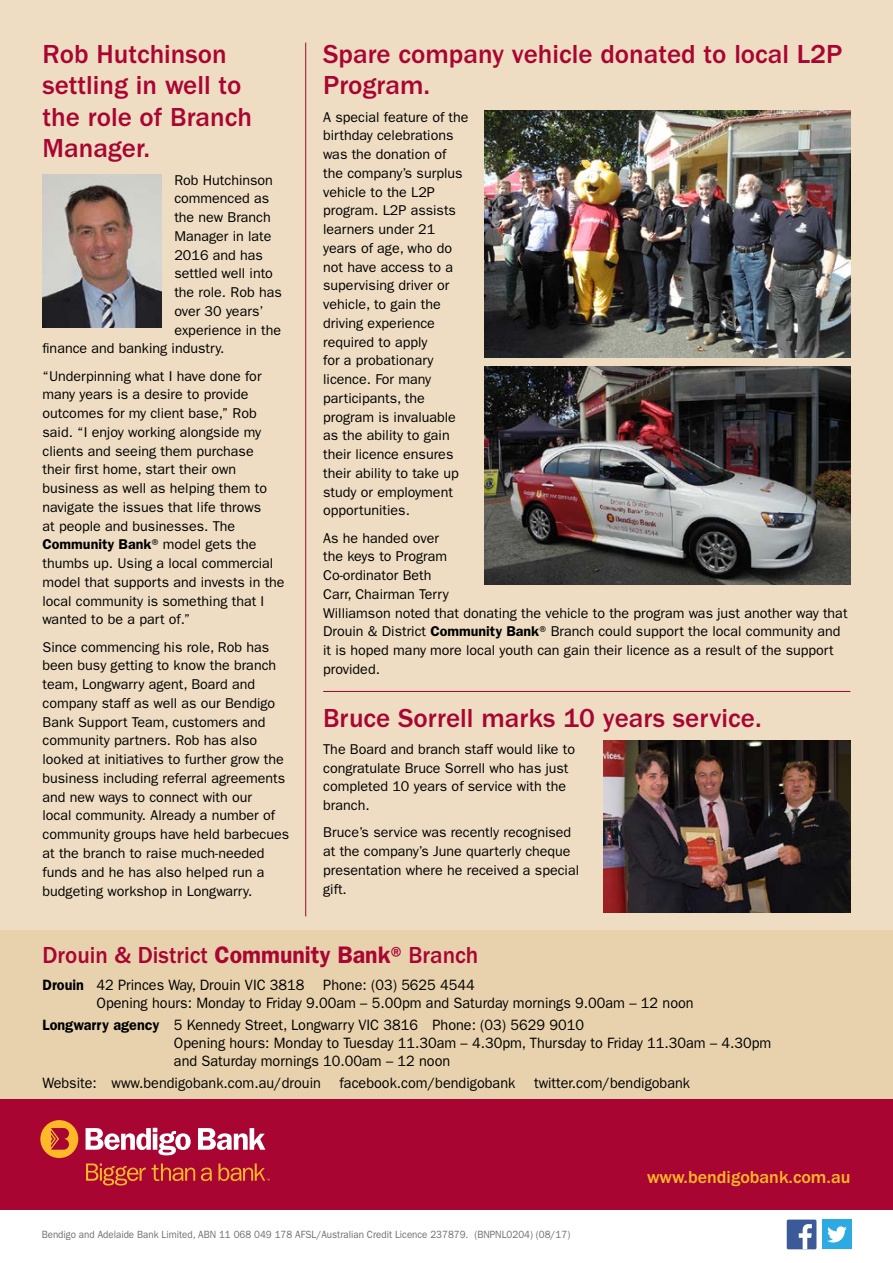
<style>
.page{position:relative;width:893px;height:1263px;background:#fff}
.page>*{position:absolute;margin:0;border:0;box-sizing:border-box;transform-origin:0 0}
.t1{font:500 27px/31.5px "Franklin Gothic";color:#a90533}
.t2{font:500 24px "Franklin Gothic";color:#a90533;scale:.96 1}
.t3{font:500 18px "Franklin Gothic";color:#fdb927}
.t4{font:15px/18px "Franklin Gothic";color:#000;scale:.96 1}
.t5{font:14.25px/18.8px "Franklin Gothic";color:#000}
.t6{font:10.5px "Franklin Gothic";color:#6d6e71;scale:.93 1}
.s1{font-weight:600}
</style>
<div class="page">
<div style="left:0;top:0;width:893px;height:1089px;background:#eeddc2"></div>
<div style="left:0;top:930px;width:893px;height:180px;background:#e7d2ad"></div>
<hr style="left:305px;top:43px;width:1px;height:873px;background:#a90533">
<div style="left:0;top:1099px;width:893px;height:111px;background:#a90533"></div>
<div style="left:40px;top:1120px;width:38px;height:38px;background:#fdb927;border-radius:50%"></div>
<svg style="left:51px;top:1128px;width:18px;height:22px"></svg>
<svg style="left:86px;top:1128px;width:105px;height:27px"></svg>
<svg style="left:198px;top:1128px;width:67px;height:22px"></svg>
<svg style="left:86px;top:1163px;width:60px;height:22px"></svg>
<svg style="left:152px;top:1163px;width:43px;height:18px"></svg>
<svg style="left:201px;top:1167px;width:11px;height:14px"></svg>
<svg style="left:218px;top:1163px;width:52px;height:18px"></svg>
<div style="left:787px;top:1219px;width:29px;height:30px;background:#3c5a99;border-radius:2px"></div>
<svg style="left:799px;top:1224px;width:13px;height:25px"></svg>
<div style="left:822px;top:1219px;width:30px;height:30px;background:#2caae1"></div>
<svg style="left:827px;top:1226px;width:20px;height:16px"></svg>
<img style="left:604px;top:741px;width:246px;height:171px">
<img style="left:485px;top:111px;width:365px;height:246px">
<img style="left:485px;top:366px;width:365px;height:219px">
<img style="left:43px;top:174px;width:119px;height:153px">
<hr style="left:323px;top:691px;width:527px;height:1px;background:#a90533">
<h1 class="t1" style="left:43px;top:38px;width:211px">Rob Hutchinson settling in well to the role of Branch<br>Manager.</h1>
<p class="t5" style="left:174px;top:170px;width:100px">Rob Hutchinson</p>
<p class="t5" style="left:174px;top:189px;width:96px">commenced as</p>
<p class="t5" style="left:174px;top:208px;width:98px">the new Branch</p>
<p class="t5" style="left:174px;top:227px;width:99px">Manager in late</p>
<p class="t5" style="left:174px;top:245px;width:90px">2016 and has</p>
<p class="t5" style="left:174px;top:264px;width:100px">settled well into</p>
<p class="t5" style="left:174px;top:283px;width:109px">the role. Rob has</p>
<p class="t5" style="left:174px;top:302px;width:91px">over 30 years’</p>
<p class="t5" style="left:174px;top:320px;width:108px">experience in the</p>
<p class="t5" style="left:43px;top:339px;width:183px">finance and banking industry.</p>
<p class="t5" style="left:43px;top:366px;width:244px">“Underpinning what I have done for many years is a desire to provide outcomes for my client base,” Rob said. “I enjoy working alongside my clients and seeing them purchase their first home, start their own business as well as helping them to navigate the issues that life throws<br>at people and businesses. The <span class="s1">Community Bank</span>® model gets the thumbs up. Using a local commercial model that supports and invests in the local community is something that I wanted to be a part of.”</p>
<p class="t5" style="left:43px;top:638px;width:248px">Since commencing his role, Rob has been busy getting to know the branch team, Longwarry agent, Board and company staff as well as our Bendigo Bank Support Team, customers and community partners. Rob has also looked at initiatives to further grow the business including referral agreements and new ways to connect with our<br>local community. Already a number of community groups have held barbecues at the branch to raise much-needed funds and he has also helped run a budgeting workshop in Longwarry.</p>
<h1 class="t1" style="left:323px;top:38px;width:521px">Spare company vehicle donated to local L2P<br>Program.</h1>
<p class="t5" style="left:323px;top:107px;width:147px">A special feature of the birthday celebrations was the donation of the company’s surplus vehicle to the L2P program. L2P assists learners under 21 years of age, who do not have access to a supervising driver or vehicle, to gain the driving experience required to apply<br>for a probationary licence. For many participants, the program is invaluable as the ability to gain their licence ensures their ability to take up study or employment opportunities.</p>
<p class="t5" style="left:323px;top:528px;width:526px">As he handed over<br>the keys to Program<br>Co-ordinator Beth<br>Carr, Chairman Terry<br>Williamson noted that donating the vehicle to the program was just another way that Drouin &amp; District <span class="s1">Community Bank</span>® Branch could support the local community and it is hoped many more local youth can gain their licence as a result of the support provided.</p>
<h1 class="t1" style="left:323px;top:702px;width:440px">Bruce Sorrell marks 10 years service.</h1>
<p class="t5" style="left:323px;top:740px;width:253px">The Board and branch staff would like to congratulate Bruce Sorrell who has just completed 10 years of service with the branch.</p>
<p class="t5" style="left:323px;top:823px;width:257px">Bruce’s service was recently recognised at the company’s June quarterly cheque presentation where he received a special gift.</p>
<h2 class="t2" style="left:43px;top:941px;width:455px">Drouin &amp; District <span class="s1">Community Bank</span>® Branch</h2>
<p class="t4" style="left:97px;top:976px;width:623px;text-indent:-54px"><span class="s1">Drouin</span> 42 Princes Way, Drouin VIC 3818 Phone: (03) 5625 4544<br>Opening hours: Monday to Friday 9.00am – 5.00pm and Saturday mornings 9.00am – 12 noon</p>
<p class="t4" style="left:174px;top:1016px;width:624px;text-indent:-131px"><span class="s1">Longwarry agency</span> 5 Kennedy Street, Longwarry VIC 3816 Phone: (03) 5629 9010<br>Opening hours: Monday to Tuesday 11.30am – 4.30pm, Thursday to Friday 11.30am – 4.30pm and Saturday mornings 10.00am – 12 noon</p>
<p class="t4" style="left:43px;top:1074px;width:676px">Website: www.bendigobank.com.au/drouin facebook.com/bendigobank twitter.com/bendigobank</p>
<p class="t6" style="left:42px;top:1228px;width:570px">Bendigo and Adelaide Bank Limited, ABN 11 068 049 178 AFSL/Australian Credit Licence 237879. (BNPNL0204) (08/17)</p>
<p class="t3" style="left:647px;top:1167px;width:205px">www.bendigobank.com.au</p>
</div>
